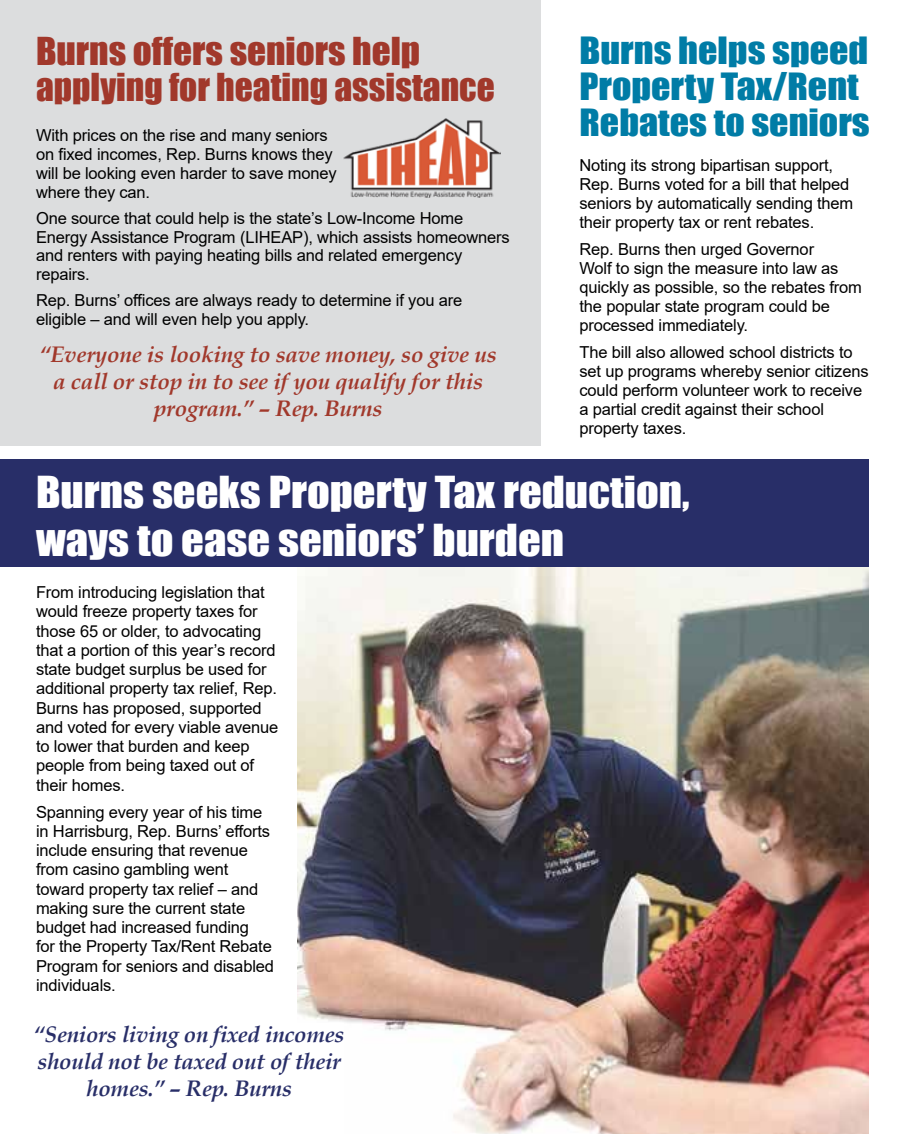
<style>
.page{position:relative;width:905px;height:1134px;background:#fff}
.page>*{position:absolute;margin:0;border:0;box-sizing:border-box;transform-origin:0 0}
.t1{font:40.5px/48px "Impact";color:#fff;scale:1.1 1}
.t2{font:35.4px/36px "Impact";color:#a1382b;scale:1.05 1}
.t3{font:34.5px/36px "Impact";color:#007ca6;scale:1.1 1}
.t4{font:italic 700 22.5px/27px "Book Antiqua";letter-spacing:-.01em;color:#a1382b;text-align:center}
.t5{font:italic 700 22.5px/27px "Book Antiqua";letter-spacing:-.01em;color:#282e68;text-align:center}
.t6{font:16.5px/19.2px "Arial";letter-spacing:-.01em;color:#000}
</style>
<div class="page">
<img style="left:297px;top:568px;width:571px;height:566px">
<div style="left:0;top:1024px;width:344px;height:110px;background:#fff"></div>
<div style="left:0;top:460px;width:868px;height:107px;background:#282e68"></div>
<hr style="left:904px;top:567px;width:1px;height:567px;background:#dcddde">
<div style="left:0;top:0;width:540px;height:446px;background:#dcddde"></div>
<img style="left:904px;top:980px;width:1px;height:154px">
<img style="left:344px;top:119px;width:156px;height:79px">
<h2 class="t2" style="left:36px;top:32px;width:438px">Burns offers seniors help applying for heating assistance</h2>
<p class="t6" style="left:36px;top:126px;width:302px;line-height:18.8px">With prices on the rise and many seniors on fixed incomes, Rep. Burns knows they will be looking even harder to save money where they can.</p>
<p class="t6" style="left:36px;top:209px;width:475px;line-height:18.8px">One source that could help is the state’s Low-Income Home Energy Assistance Program (LIHEAP), which assists homeowners and renters with paying heating bills and related emergency repairs.</p>
<p class="t6" style="left:36px;top:291px;width:428px;line-height:18.8px">Rep. Burns’ offices are always ready to determine if you are eligible – and will even help you apply.</p>
<h3 class="t4" style="left:40px;top:340px;width:458px">“Everyone is looking to save money, so give us a call or stop in to see if you qualify for this program.” – Rep. Burns</h3>
<h3 class="t3" style="left:579px;top:32px;width:265px">Burns helps speed<br>Property Tax/Rent<br>Rebates to seniors</h3>
<p class="t6" style="left:579px;top:155px;width:275px">Noting its strong bipartisan support, Rep. Burns voted for a bill that helped seniors by automatically sending them their property tax or rent rebates.</p>
<p class="t6" style="left:579px;top:239px;width:284px">Rep. Burns then urged Governor<br>Wolf to sign the measure into law as quickly as possible, so the rebates from the popular state program could be processed immediately.</p>
<p class="t6" style="left:579px;top:342px;width:290px">The bill also allowed school districts to set up programs whereby senior citizens could perform volunteer work to receive a partial credit against their school property taxes.</p>
<h1 class="t1" style="left:36px;top:467px;width:595px">Burns seeks Property Tax reduction, ways to ease seniors’ burden</h1>
<p class="t6" style="left:36px;top:583px;width:244px">From introducing legislation that would freeze property taxes for those 65 or older, to advocating that a portion of this year’s record state budget surplus be used for additional property tax relief, Rep.<br>Burns has proposed, supported and voted for every viable avenue to lower that burden and keep people from being taxed out of their homes.</p>
<p class="t6" style="left:36px;top:802px;width:239px">Spanning every year of his time in Harrisburg, Rep. Burns’ efforts include ensuring that revenue from casino gambling went toward property tax relief – and making sure the current state budget had increased funding<br>for the Property Tax/Rent Rebate<br>Program for seniors and disabled individuals.</p>
<h3 class="t5" style="left:34px;top:1021px;width:312px">“Seniors living on fixed incomes should not be taxed out of their homes.” – Rep. Burns</h3>
</div>
